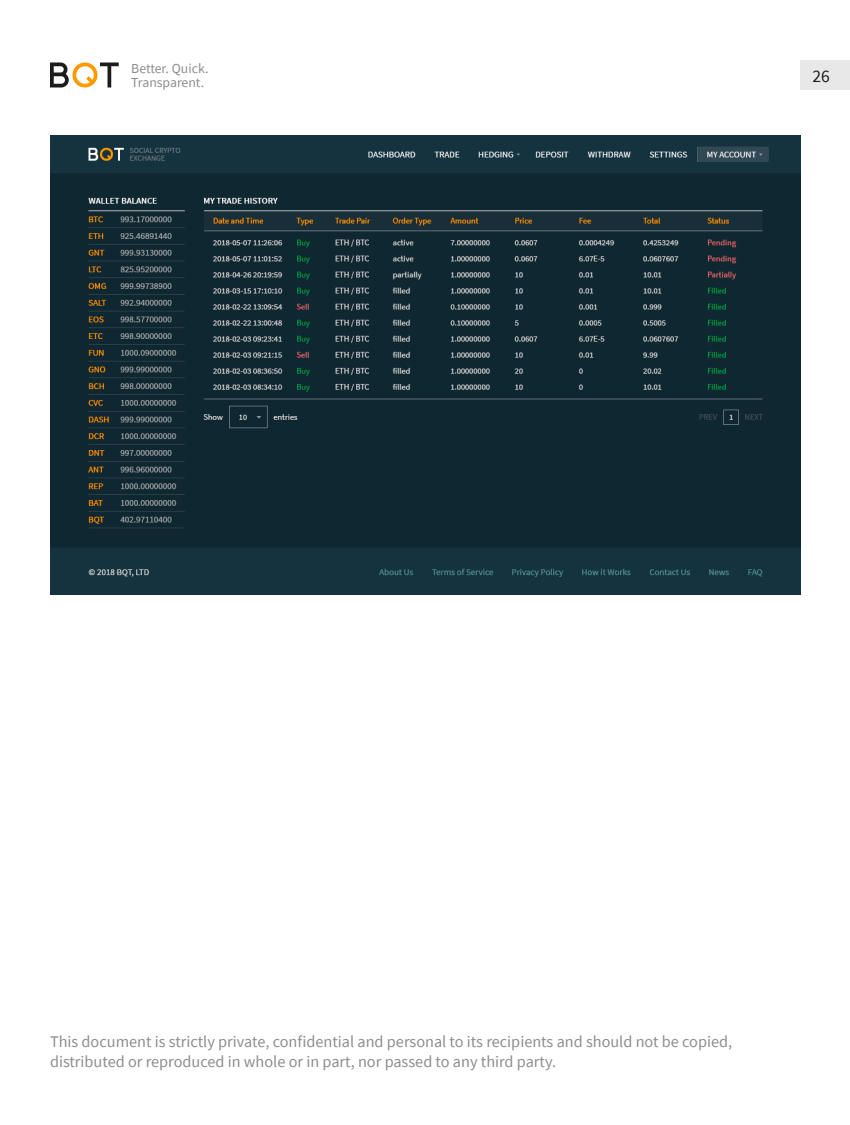
<style>
.page{position:relative;width:850px;height:1125px;background:#fff}
.page>*{position:absolute;margin:0;border:0;box-sizing:border-box;transform-origin:0 0}
.t1{font:17.5px "Source Sans Pro";color:#1c1c1c}
.t2{font:16.25px/20px "Source Sans Pro";color:#8e8e8e}
.t3{font:13.75px/13.8px "Source Sans Pro";color:#8e8e8e}
</style>
<div class="page">
<svg style="left:50px;top:62px;width:69px;height:26px"></svg>
<div style="left:800px;top:60px;width:50px;height:30px;background:#e8e8e8"></div>
<img style="left:50px;top:135px;width:750px;height:460px">
<p class="t3" style="left:131px;top:61px;width:79px">Better. Quick.<br>Transparent.</p>
<p class="t1" style="left:812px;top:65px;width:19px">26</p>
<p class="t2" style="left:50px;top:1032px;width:684px">This document is strictly private, confidential and personal to its recipients and should not be copied, distributed or reproduced in whole or in part, nor passed to any third party.</p>
</div>
